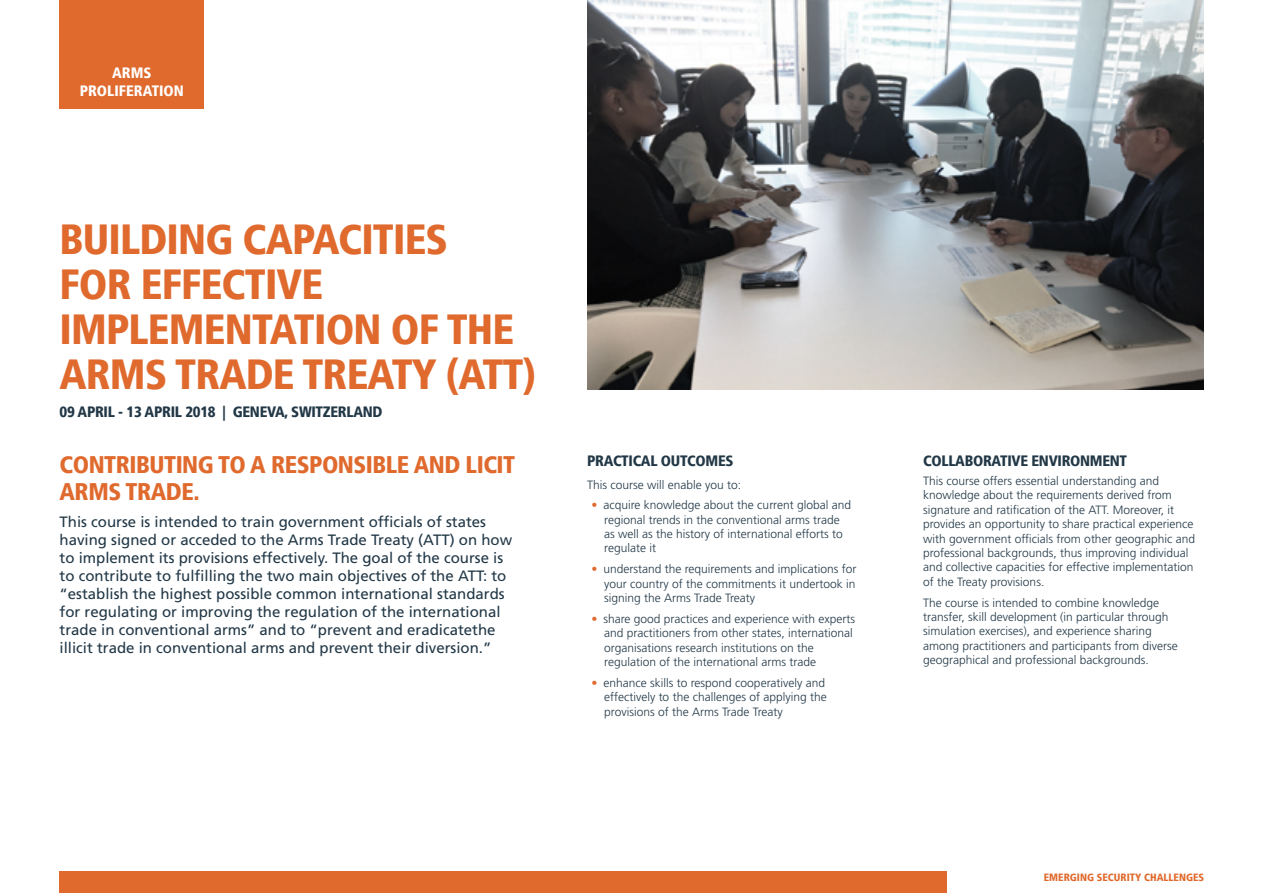
<style>
.page{position:relative;width:1263px;height:893px;background:#fff}
.page>*{position:absolute;margin:0;border:0;box-sizing:border-box;transform-origin:0 0}
.t1{font:900 condensed 42px/45px "Frutiger LT";letter-spacing:-.02em;color:#e06a2d}
.t2{font:900 condensed 24px/27px "Frutiger LT";letter-spacing:-.02em;color:#e06a2d}
.t3{font:15px/18px "Frutiger LT Std";color:#223847}
.t4{font:900 condensed 15px "Frutiger LT";letter-spacing:-.02em;color:#223847}
.t5{font:900 condensed 15px/18px "Frutiger LT";color:#fff;text-align:center}
.t6{font:300 12px/14.4px "Frutiger LT Std";color:#223847}
.t7{font:900 condensed 10.5px "Frutiger LT";color:#e06a2d}
.s1{color:#e06a2d}
</style>
<div class="page">
<img style="left:587px;top:0;width:616px;height:389px">
<div style="left:60px;top:0;width:144px;height:108px;background:#e06a2d"></div>
<div style="left:60px;top:872px;width:887px;height:21px;background:#e06a2d"></div>
<p class="t5" style="left:80px;top:63px;width:106px">ARMS<br>PROLIFERATION</p>
<h1 class="t1" style="left:60px;top:217px;width:478px">BUILDING CAPACITIES<br>FOR EFFECTIVE<br>IMPLEMENTATION OF THE<br>ARMS TRADE TREATY (ATT)</h1>
<p class="t4" style="left:60px;top:403px;width:324px">09 APRIL - 13 APRIL 2018 | GENEVA, SWITZERLAND</p>
<h2 class="t2" style="left:60px;top:451px;width:457px">CONTRIBUTING TO A RESPONSIBLE AND LICIT<br>ARMS TRADE.</h2>
<p class="t3" style="left:60px;top:512px;width:454px">This course is intended to train government officials of states having signed or acceded to the Arms Trade Treaty (ATT) on how to implement its provisions effectively. The goal of the course is to contribute to fulfilling the two main objectives of the ATT: to “establish the highest possible common international standards for regulating or improving the regulation of the international trade in conventional arms” and to “prevent and eradicatethe illicit trade in conventional arms and prevent their diversion.”</p>
<p class="t4" style="left:587px;top:452px;width:148px">PRACTICAL OUTCOMES</p>
<p class="t6" style="left:587px;top:477px;width:156px">This course will enable you to:</p>
<p class="t6" style="left:604px;top:498px;width:248px;text-indent:-13px"><span class="s1">•</span> acquire knowledge about the current global and regional trends in the conventional arms trade as well as the history of international efforts to regulate it</p>
<p class="t6" style="left:604px;top:562px;width:254px;text-align:justify;text-indent:-13px"><span class="s1">•</span> understand the requirements and implications for your country of the commitments it undertook in signing the Arms Trade Treaty</p>
<p class="t6" style="left:604px;top:612px;width:253px;text-indent:-13px"><span class="s1">•</span> share good practices and experience with experts and practitioners from other states, international organisations research institutions on the regulation of the international arms trade</p>
<p class="t6" style="left:604px;top:676px;width:224px;text-align:justify;text-indent:-13px"><span class="s1">•</span> enhance skills to respond cooperatively and effectively to the challenges of applying the provisions of the Arms Trade Treaty</p>
<p class="t4" style="left:923px;top:452px;width:205px">COLLABORATIVE ENVIRONMENT</p>
<p class="t6" style="left:923px;top:474px;width:273px">This course offers essential understanding and knowledge about the requirements derived from signature and ratification of the ATT. Moreover, it provides an opportunity to share practical experience with government officials from other geographic and professional backgrounds, thus improving individual and collective capacities for effective implementation of the Treaty provisions.</p>
<p class="t6" style="left:923px;top:595px;width:256px">The course is intended to combine knowledge transfer, skill development (in particular through simulation exercises), and experience sharing among practitioners and participants from diverse geographical and professional backgrounds.</p>
<p class="t7" style="left:1044px;top:871px;width:162px">EMERGING SECURITY CHALLENGES</p>
</div>
